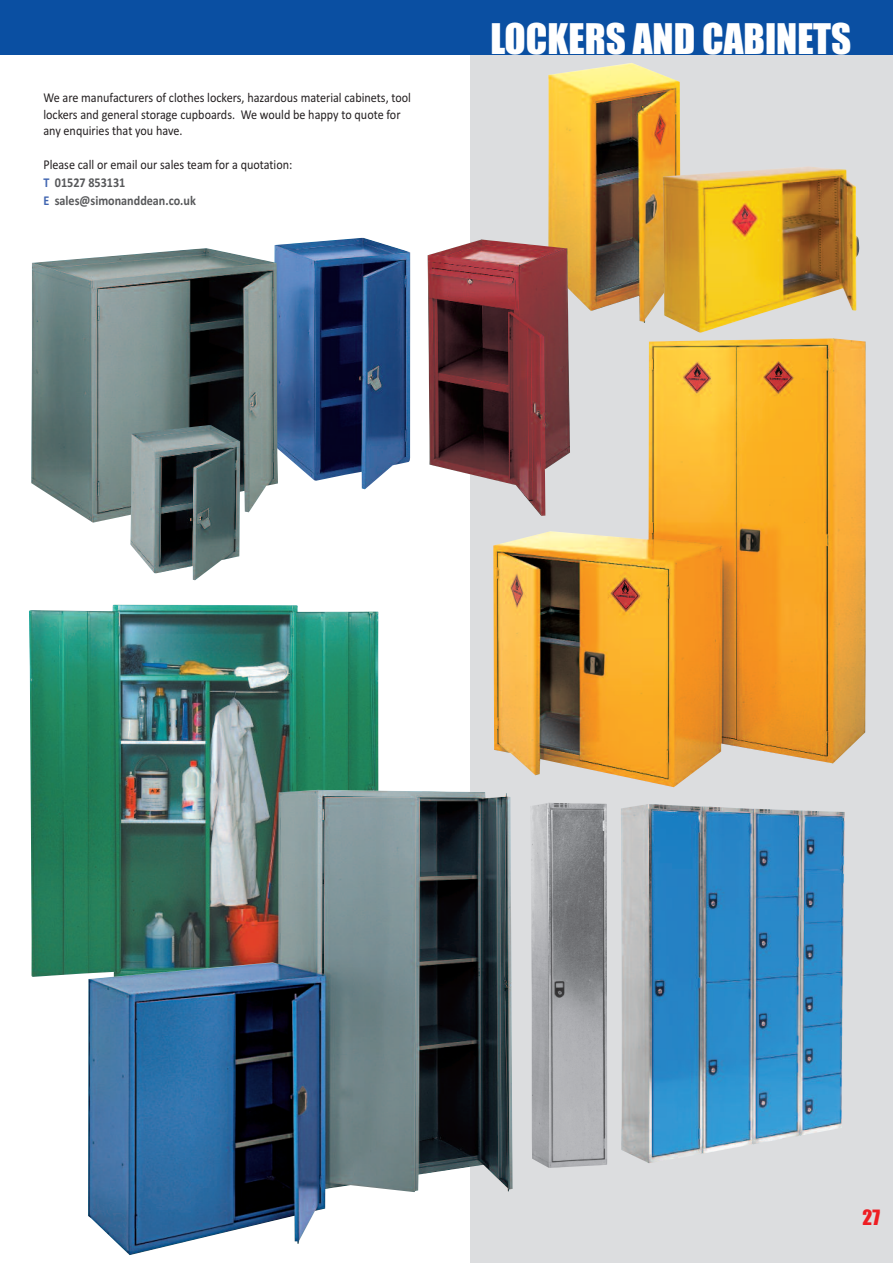
<style>
.page{position:relative;width:893px;height:1263px;background:#fff}
.page>*{position:absolute;margin:0;border:0;box-sizing:border-box;transform-origin:0 0}
.t1{font:39px "Impact";color:#fff}
.t2{font:19.5px "Impact";color:#ee1d23}
.t3{font:13.5px/16.5px "Calibri";color:#231f20;scale:.9 1}
.s1{font-weight:700;color:#4266b1}
.s2{font-weight:700;color:#57585a}
</style>
<div class="page">
<div style="left:471px;top:50px;width:422px;height:1213px;background:#dcdddf"></div>
<div style="left:0;top:0;width:893px;height:54px;background:#0a4fa2"></div>
<img style="left:531px;top:803px;width:76px;height:365px">
<img style="left:621px;top:804px;width:224px;height:359px">
<img style="left:493px;top:338px;width:373px;height:449px">
<img style="left:29px;top:605px;width:350px;height:372px">
<img style="left:274px;top:238px;width:136px;height:251px">
<img style="left:88px;top:790px;width:424px;height:465px">
<img style="left:548px;top:63px;width:133px;height:260px">
<img style="left:31px;top:248px;width:247px;height:275px">
<img style="left:130px;top:425px;width:110px;height:155px">
<img style="left:428px;top:239px;width:142px;height:277px">
<img style="left:663px;top:166px;width:197px;height:167px">
<p class="t3" style="left:43px;top:90px;width:410px">We are manufacturers of clothes lockers, hazardous material cabinets, tool lockers and general storage cupboards. We would be happy to quote for any enquiries that you have.</p>
<p class="t3" style="left:43px;top:155px;width:278px;line-height:18px">Please call or email our sales team for a quotation:<br><span class="s1">T</span> <span class="s2">01527 853131<br></span><span class="s1">E</span> <span class="s2">sales@simonanddean.co.uk</span></p>
<h1 class="t1" style="left:490px;top:18px;width:362px">LOCKERS AND CABINETS</h1>
<h2 class="t2" style="left:863px;top:1207px;width:19px">27</h2>
</div>
